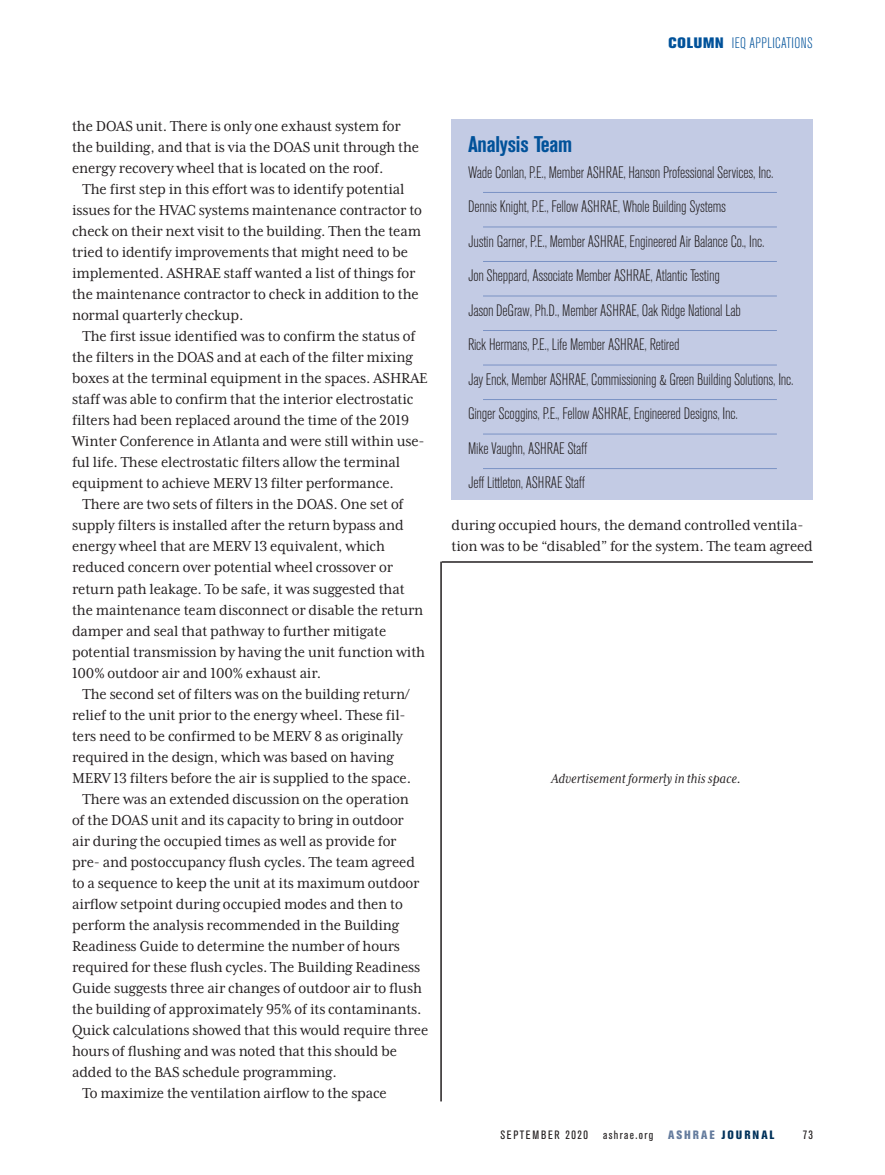
<style>
.page{position:relative;width:885px;height:1175px;background:#fff}
.page>*{position:absolute;margin:0;border:0;box-sizing:border-box;transform-origin:0 0}
.text_indent{font:700 condensed 22.5px "Akzidenz Grotesk BE";letter-spacing:-.01em;color:#01529a}
.text_indent-2{font:16.5px/21px "Mrs Eaves XL Serif Nar OT";letter-spacing:-.01em;color:#231f20}
.text_indent-3{font:300 condensed 16.5px "Akzidenz Grotesk BE";letter-spacing:-.01em;color:#231f20}
.t1{font:italic 15px "Mrs Eaves XL Serif Nar OT";color:#231f20}
.t2{font:300 condensed 15px "Akzidenz Grotesk BE";letter-spacing:.02em;color:#01529a}
.t3{font:condensed 12px "Akzidenz Grotesk BE";letter-spacing:.125em;color:#231f20}
.s1{font-weight:800;font-stretch:normal}
.s2{font-weight:800;color:#647b9d}
.s3{font-weight:800;color:#00315a}
</style>
<div class="page">
<div style="left:451px;top:119px;width:361px;height:381px;background:#c3cbe4"></div>
<hr style="left:483px;top:192px;width:293px;height:1px;background:#7a92c4">
<hr style="left:483px;top:226px;width:293px;height:1px;background:#7a92c4">
<hr style="left:483px;top:261px;width:293px;height:1px;background:#7a92c4">
<hr style="left:483px;top:296px;width:293px;height:1px;background:#7a92c4">
<hr style="left:483px;top:330px;width:293px;height:1px;background:#7a92c4">
<hr style="left:483px;top:364px;width:293px;height:1px;background:#7a92c4">
<hr style="left:483px;top:399px;width:293px;height:1px;background:#7a92c4">
<hr style="left:483px;top:434px;width:293px;height:1px;background:#7a92c4">
<hr style="left:483px;top:468px;width:293px;height:1px;background:#7a92c4">
<hr style="left:440px;top:561px;width:1px;height:540px;background:#231f20">
<hr style="left:441px;top:561px;width:371px;height:1px;background:#231f20">
<p class="t2" style="left:668px;top:35px;width:146px"><span class="s1">COLUMN</span> IEQ APPLICATIONS</p>
<p class="text_indent-2" style="left:72px;top:116px;width:348px">the DOAS unit. There is only one exhaust system for the building, and that is via the DOAS unit through the energy recovery wheel that is located on the roof.</p>
<p class="text_indent-2" style="left:72px;top:179px;width:351px;text-indent:10px">The first step in this effort was to identify potential issues for the HVAC systems maintenance contractor to check on their next visit to the building. Then the team tried to identify improvements that might need to be implemented. ASHRAE staff wanted a list of things for the maintenance contractor to check in addition to the normal quarterly checkup.</p>
<p class="text_indent-2" style="left:72px;top:326px;width:357px;text-indent:10px">The first issue identified was to confirm the status of the filters in the DOAS and at each of the filter mixing boxes at the terminal equipment in the spaces. ASHRAE staff was able to confirm that the interior electrostatic filters had been replaced around the time of the 2019<br>Winter Conference in Atlanta and were still within use&shy;ful life. These electrostatic filters allow the terminal equipment to achieve MERV 13 filter performance.</p>
<p class="text_indent-2" style="left:72px;top:494px;width:354px;text-indent:10px">There are two sets of filters in the DOAS. One set of supply filters is installed after the return bypass and energy wheel that are MERV 13 equivalent, which reduced concern over potential wheel crossover or return path leakage. To be safe, it was suggested that the maintenance team disconnect or disable the return damper and seal that pathway to further mitigate potential transmission by having the unit function with 100% outdoor air and 100% exhaust air.</p>
<p class="text_indent-2" style="left:72px;top:683px;width:340px;text-indent:10px">The second set of filters was on the building return/ relief to the unit prior to the energy wheel. These fil&shy;ters need to be confirmed to be MERV 8 as originally required in the design, which was based on having MERV 13 filters before the air is supplied to the space.</p>
<p class="text_indent-2" style="left:72px;top:788px;width:358px;text-indent:10px">There was an extended discussion on the operation<br>of the DOAS unit and its capacity to bring in outdoor<br>air during the occupied times as well as provide for pre- and postoccupancy flush cycles. The team agreed to a sequence to keep the unit at its maximum outdoor airflow setpoint during occupied modes and then to perform the analysis recommended in the Building Readiness Guide to determine the number of hours required for these flush cycles. The Building Readiness Guide suggests three air changes of outdoor air to flush the building of approximately 95% of its contaminants.<br>Quick calculations showed that this would require three hours of flushing and was noted that this should be added to the BAS schedule programming.</p>
<p class="text_indent-2" style="left:82px;top:1082px;width:306px">To maximize the ventilation airflow to the space</p>
<p class="text_indent" style="left:468px;top:132px;width:106px">Analysis Team</p>
<p class="text_indent-3" style="left:468px;top:163px;width:307px">Wade Conlan, P.E., Member ASHRAE, Hanson Professional Services, Inc.</p>
<p class="text_indent-3" style="left:468px;top:198px;width:259px">Dennis Knight, P.E., Fellow ASHRAE, Whole Building Systems</p>
<p class="text_indent-3" style="left:468px;top:232px;width:298px">Justin Garner, P.E., Member ASHRAE, Engineered Air Balance Co., Inc.</p>
<p class="text_indent-3" style="left:468px;top:267px;width:253px">Jon Sheppard, Associate Member ASHRAE, Atlantic Testing</p>
<p class="text_indent-3" style="left:468px;top:301px;width:274px">Jason DeGraw, Ph.D., Member ASHRAE, Oak Ridge National Lab</p>
<p class="text_indent-3" style="left:468px;top:336px;width:213px">Rick Hermans, P.E., Life Member ASHRAE, Retired</p>
<p class="text_indent-3" style="left:468px;top:370px;width:327px">Jay Enck, Member ASHRAE, Commissioning &amp; Green Building Solutions, Inc.</p>
<p class="text_indent-3" style="left:468px;top:405px;width:271px">Ginger Scoggins, P.E., Fellow ASHRAE, Engineered Designs, Inc.</p>
<p class="text_indent-3" style="left:468px;top:439px;width:121px">Mike Vaughn, ASHRAE Staff</p>
<p class="text_indent-3" style="left:468px;top:474px;width:118px">Jeff Littleton, ASHRAE Staff</p>
<p class="text_indent-2" style="left:451px;top:515px;width:363px">during occupied hours, the demand controlled ventila&shy;tion was to be “disabled” for the system. The team agreed</p>
<p class="t1" style="left:551px;top:771px;width:191px">Advertisement formerly in this space.</p>
<p class="t3" style="left:500px;top:1128px;width:276px">SEPTEMBER 2020 ashrae.org <span class="s2">ASHRAE</span> <span class="s3">JOURNAL</span></p>
<p class="t3" style="left:802px;top:1128px;width:12px">73</p>
</div>
